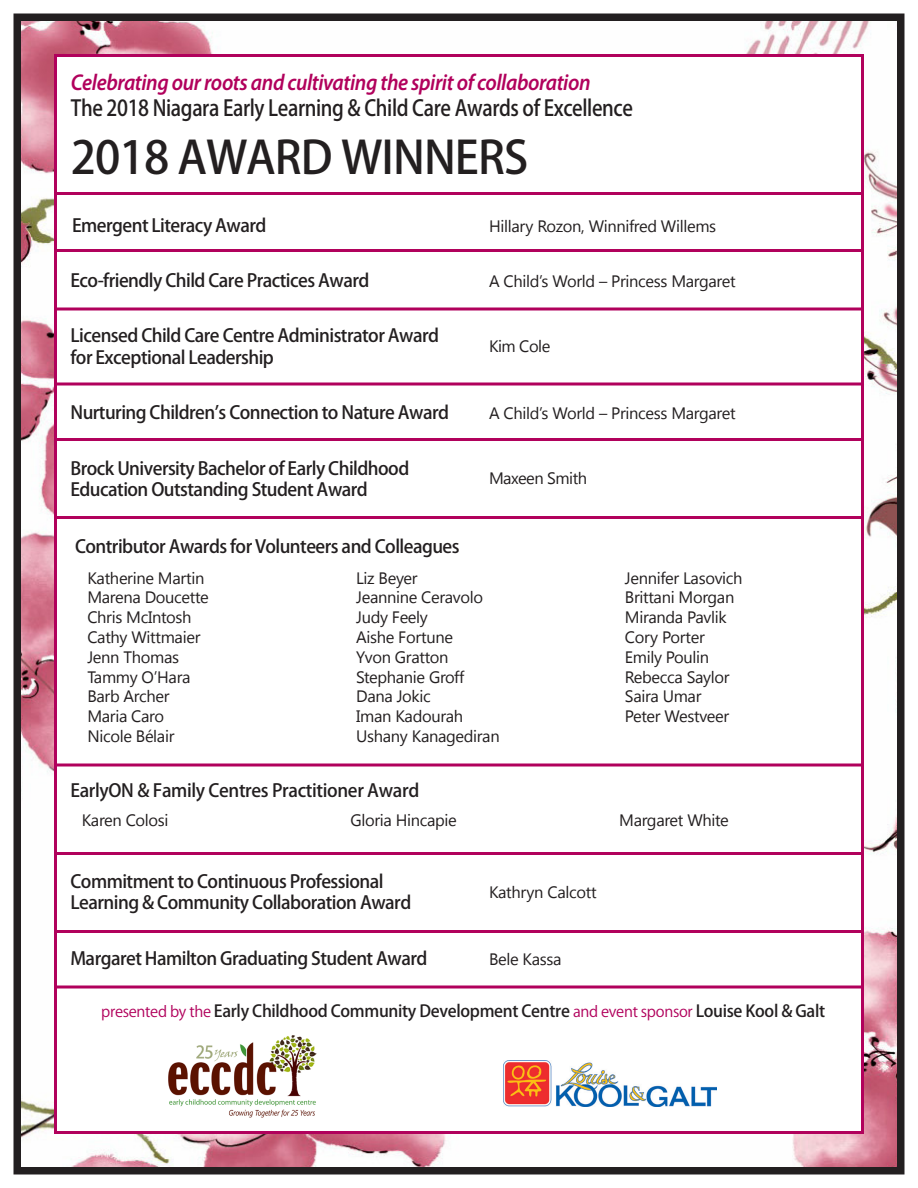
<style>
.page{position:relative;width:918px;height:1188px;background:#fff}
.page>*{position:absolute;margin:0;border:0;box-sizing:border-box;transform-origin:0 0}
.t1{font:500 45px "Koz Go Pro";letter-spacing:-.02em;color:#231f20}
.t2{font:italic 600 22.95px "Myriad Pro";letter-spacing:-.02em;color:#b1015c;scale:.92 1}
.t3{font:500 21.9px "Koz Go Pro";letter-spacing:-.02em;color:#231f20;scale:.89 1}
.t4{font:500 18px "Koz Go Pro";letter-spacing:-.03em;color:#231f20}
.t5{font:16.5px "Segoe UI";letter-spacing:-.02em;color:#231f20}
.t6{font:500 16.5px "Koz Go Pro";letter-spacing:-.02em;color:#231f20}
.s1{font-weight:400;font-size:15px;color:#b1015c}
</style>
<div class="page">
<img style="left:23px;top:23px;width:872px;height:1142px">
<div style="left:14px;top:14px;width:890px;height:1160px;border:8px solid #231f20"></div>
<div style="left:56px;top:56px;width:806px;height:1076px;background:#fff"></div>
<hr style="left:54px;top:249px;width:810px;height:3px;background:#b1015c">
<hr style="left:54px;top:308px;width:810px;height:2px;background:#b1015c">
<svg style="left:54px;top:382px;width:810px;height:4px;background:#c33f84"></svg>
<hr style="left:54px;top:438px;width:810px;height:3px;background:#b1015c">
<img style="left:168px;top:1035px;width:149px;height:83px">
<img style="left:504px;top:1061px;width:213px;height:45px">
<hr style="left:54px;top:192px;width:810px;height:3px;background:#b1015c">
<hr style="left:54px;top:764px;width:810px;height:2px;background:#b1015c">
<hr style="left:54px;top:930px;width:810px;height:3px;background:#b1015c">
<hr style="left:54px;top:516px;width:810px;height:3px;background:#b1015c">
<hr style="left:54px;top:852px;width:810px;height:3px;background:#b1015c">
<hr style="left:54px;top:986px;width:810px;height:2px;background:#b1015c">
<p class="t2" style="left:71px;top:68px;width:566px">Celebrating our roots and cultivating the spirit of collaboration</p>
<p class="t3" style="left:71px;top:94px;width:633px">The 2018 Niagara Early Learning &amp; Child Care Awards of Excellence</p>
<p class="t1" style="left:71px;top:129px;width:459px">2018 AWARD WINNERS</p>
<p class="t4" style="left:72px;top:213px;width:196px">Emergent Literacy Award</p>
<p class="t5" style="left:489px;top:214px;width:229px">Hillary Rozon, Winnifred Willems</p>
<p class="t4" style="left:70px;top:269px;width:300px">Eco-friendly Child Care Practices Award</p>
<p class="t5" style="left:489px;top:270px;width:248px">A Child’s World – Princess Margaret</p>
<p class="t4" style="left:70px;top:324px;width:370px">Licensed Child Care Centre Administrator Award</p>
<p class="t4" style="left:70px;top:346px;width:205px">for Exceptional Leadership</p>
<p class="t5" style="left:489px;top:335px;width:63px">Kim Cole</p>
<p class="t4" style="left:70px;top:401px;width:380px">Nurturing Children’s Connection to Nature Award</p>
<p class="t5" style="left:489px;top:402px;width:248px">A Child’s World – Princess Margaret</p>
<p class="t4" style="left:70px;top:456px;width:340px">Brock University Bachelor of Early Childhood</p>
<p class="t4" style="left:70px;top:478px;width:299px">Education Outstanding Student Award</p>
<p class="t5" style="left:489px;top:467px;width:100px">Maxeen Smith</p>
<p class="t4" style="left:75px;top:535px;width:386px">Contributor Awards for Volunteers and Colleagues</p>
<p class="t5" style="left:87px;top:566px;width:119px">Katherine Martin</p>
<p class="t5" style="left:87px;top:586px;width:123px">Marena Doucette</p>
<p class="t5" style="left:87px;top:606px;width:106px">Chris McIntosh</p>
<p class="t5" style="left:87px;top:626px;width:114px">Cathy Wittmaier</p>
<p class="t5" style="left:87px;top:645px;width:93px">Jenn Thomas</p>
<p class="t5" style="left:87px;top:665px;width:105px">Tammy O’Hara</p>
<p class="t5" style="left:87px;top:685px;width:84px">Barb Archer</p>
<p class="t5" style="left:87px;top:705px;width:78px">Maria Caro</p>
<p class="t5" style="left:87px;top:725px;width:89px">Nicole Bélair</p>
<p class="t5" style="left:356px;top:566px;width:63px">Liz Beyer</p>
<p class="t5" style="left:356px;top:586px;width:128px">Jeannine Ceravolo</p>
<p class="t5" style="left:356px;top:606px;width:73px">Judy Feely</p>
<p class="t5" style="left:356px;top:626px;width:98px">Aishe Fortune</p>
<p class="t5" style="left:356px;top:645px;width:94px">Yvon Gratton</p>
<p class="t5" style="left:356px;top:665px;width:110px">Stephanie Groff</p>
<p class="t5" style="left:356px;top:685px;width:76px">Dana Jokic</p>
<p class="t5" style="left:356px;top:705px;width:109px">Iman Kadourah</p>
<p class="t5" style="left:356px;top:725px;width:145px">Ushany Kanagediran</p>
<p class="t4" style="left:70px;top:779px;width:350px">EarlyON &amp; Family Centres Practitioner Award</p>
<p class="t5" style="left:625px;top:566px;width:119px">Jennifer Lasovich</p>
<p class="t5" style="left:625px;top:586px;width:111px">Brittani Morgan</p>
<p class="t5" style="left:625px;top:606px;width:103px">Miranda Pavlik</p>
<p class="t5" style="left:625px;top:626px;width:81px">Cory Porter</p>
<p class="t5" style="left:625px;top:645px;width:86px">Emily Poulin</p>
<p class="t5" style="left:625px;top:665px;width:106px">Rebecca Saylor</p>
<p class="t5" style="left:625px;top:685px;width:78px">Saira Umar</p>
<p class="t5" style="left:625px;top:705px;width:106px">Peter Westveer</p>
<p class="t5" style="left:82px;top:809px;width:88px">Karen Colosi</p>
<p class="t5" style="left:350px;top:809px;width:108px">Gloria Hincapie</p>
<p class="t5" style="left:619px;top:809px;width:111px">Margaret White</p>
<p class="t4" style="left:70px;top:869px;width:315px">Commitment to Continuous Professional</p>
<p class="t5" style="left:489px;top:881px;width:109px">Kathryn Calcott</p>
<p class="t4" style="left:70px;top:891px;width:342px">Learning &amp; Community Collaboration Award</p>
<p class="t4" style="left:70px;top:946px;width:358px">Margaret Hamilton Graduating Student Award</p>
<p class="t5" style="left:489px;top:947px;width:74px">Bele Kassa</p>
<p class="t6" style="left:101px;top:1001px;width:725px"><span class="s1">presented by the</span> Early Childhood Community Development Centre <span class="s1">and event sponsor</span> Louise Kool &amp; Galt</p>
</div>
